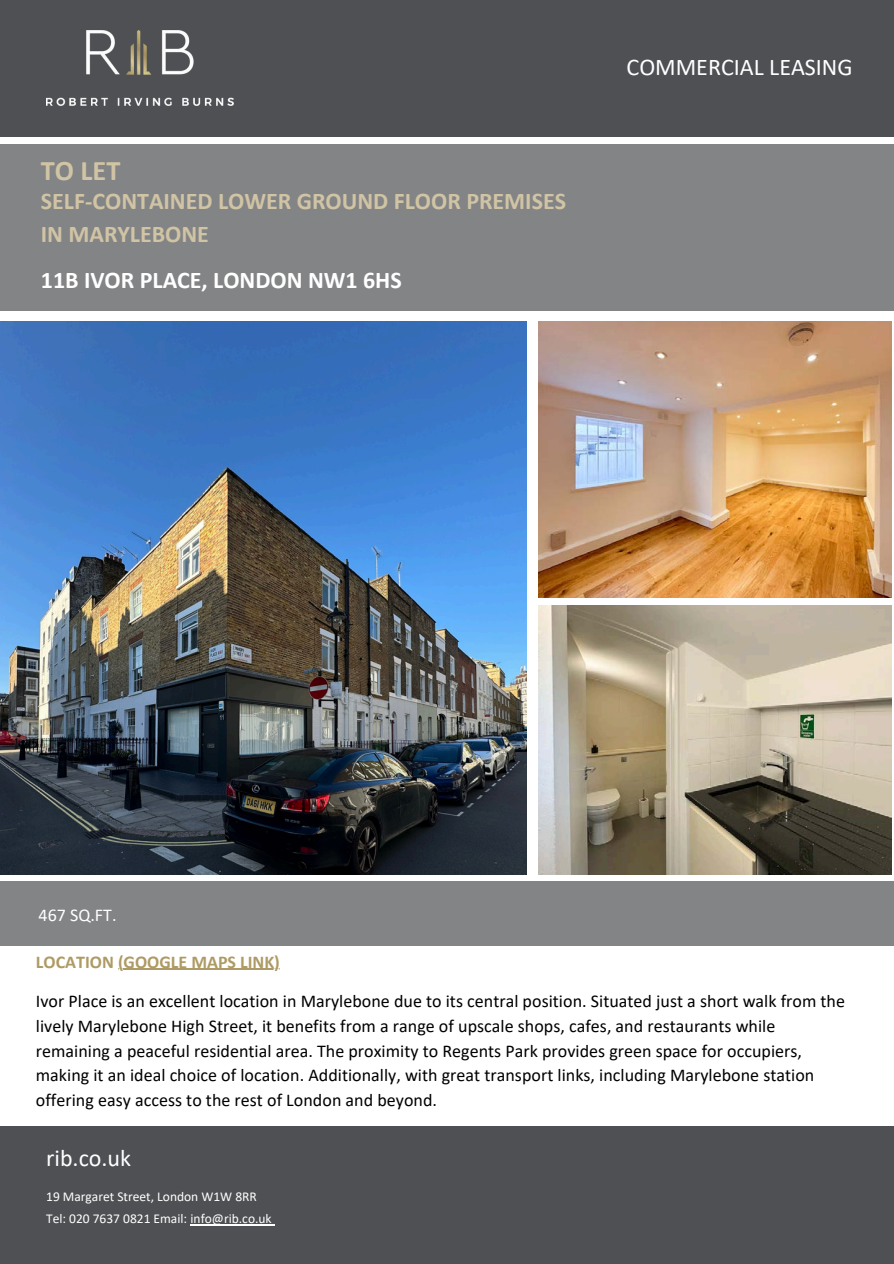
<style>
.page{position:relative;width:894px;height:1264px;background:#fff}
.page>*{position:absolute;margin:0;border:0;box-sizing:border-box;transform-origin:0 0}
.t1{font:700 28.35px "Calibri";color:#d0c4a4}
.t2{font:700 24px/32.7px "Calibri";color:#d0c4a4}
.t3{font:24px "Calibri";color:#fff}
.t4{font:700 24px "Calibri";color:#fff}
.t5{font:18px/24.8px "Calibri";color:#000}
.t6{font:700 18px "Calibri";color:#ae9a64}
.t7{font:18px "Calibri";color:#fff}
.t8{font:13.5px "Calibri";color:#fff}
</style>
<div class="page">
<div style="left:0;top:0;width:893px;height:137px;background:#4e5053"></div>
<div style="left:0;top:144px;width:893px;height:167px;background:#838486"></div>
<div style="left:0;top:881px;width:893px;height:65px;background:#838486"></div>
<img style="left:46px;top:30px;width:187px;height:76px">
<div style="left:0;top:1126px;width:893px;height:137px;background:#4e5053"></div>
<hr style="left:124px;top:968px;width:156px;height:2px;background:#ae9a64">
<hr style="left:190px;top:1224px;width:82px;height:1px;background:#fff">
<img style="left:0;top:322px;width:526px;height:552px">
<img style="left:538px;top:322px;width:352px;height:275px">
<img style="left:538px;top:606px;width:352px;height:268px">
<h4 class="t1" style="left:41px;top:159px;width:81px">TO LET</h4>
<h3 class="t2" style="left:41px;top:187px;width:526px">SELF-CONTAINED LOWER GROUND FLOOR PREMISES<br>IN MARYLEBONE</h3>
<h1 class="t4" style="left:41px;top:270px;width:362px">11B IVOR PLACE, LONDON NW1 6HS</h1>
<p class="t3" style="left:626px;top:57px;width:227px">COMMERCIAL LEASING</p>
<h2 class="t7" style="left:39px;top:907px;width:79px">467 SQ.FT.</h2>
<h2 class="t6" style="left:36px;top:954px;width:245px">LOCATION (GOOGLE MAPS LINK)</h2>
<p class="t5" style="left:36px;top:990px;width:810px">Ivor Place is an excellent location in Marylebone due to its central position. Situated just a short walk from the lively Marylebone High Street, it benefits from a range of upscale shops, cafes, and restaurants while</p>
<p class="t5" style="left:36px;top:1039px;width:779px">remaining a peaceful residential area. The proximity to Regents Park provides green space for occupiers, making it an ideal choice of location. Additionally, with great transport links, including Marylebone station offering easy access to the rest of London and beyond.</p>
<h6 class="t3" style="left:46px;top:1147px;width:86px">rib.co.uk</h6>
<h5 class="t8" style="left:46px;top:1190px;width:212px">19 Margaret Street, London W1W 8RR</h5>
<p class="t8" style="left:46px;top:1212px;width:227px">Tel: 020 7637 0821 Email: info@rib.co.uk</p>
</div>
